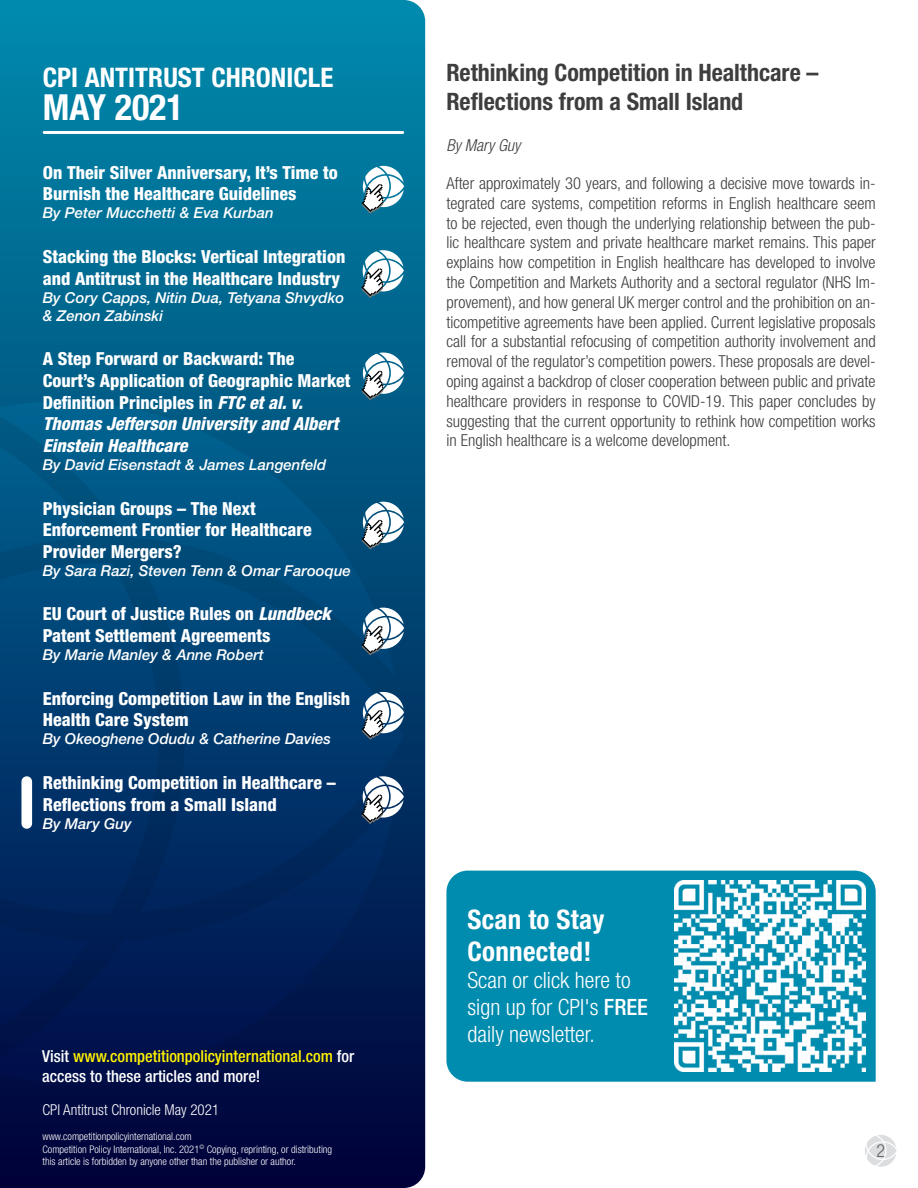
<style>
.page{position:relative;width:918px;height:1188px;background:#fff}
.page>*{position:absolute;margin:0;border:0;box-sizing:border-box;transform-origin:0 0}
.Body_Text{font:700 condensed 36px "Helvetica Neue LT Std";color:#fff}
.Body_Text-2{font:700 condensed 27px/32.4px "Helvetica Neue LT Std";color:#fff}
.t1{font:700 condensed 24px/28.8px "Helvetica Neue LT Std";color:#3e3e3f}
.t2{font:300 condensed 22.5px/27px "Helvetica Neue LT Std";color:#fff}
.t3{font:800 condensed 18px/21.6px "Helvetica Neue LT Std";color:#fff}
.t4{font:300 condensed 18px "Helvetica Neue LT Std";color:#636366}
.t5{font:300 condensed 16.5px/19.8px "Helvetica Neue LT Std";color:#3e3e3f;text-align:justify}
.Body_Text-3{font:500 condensed 16.5px/19.8px "Helvetica Neue LT Std";color:#fff101}
.t6{font:italic 300 condensed 16.5px "Helvetica Neue LT Std";color:#3e3e3f}
.t7{font:italic 500 15px/18px "Helvetica Neue LT Std";color:#fff}
.t8{font:300 condensed 15px "Helvetica Neue LT Std";color:#fff}
.t9{font:300 condensed 10.5px "Helvetica Neue LT Std";color:#fff}
.s1{font-style:italic}
.s2{color:#fff}
.s3{font-weight:500}
</style>
<div class="page">
<div style="left:446px;top:871px;width:430px;height:211px;background:#008cae"></div>
<svg style="left:0;top:0;width:425px;height:1188px;background:#005983"></svg>
<svg style="left:865px;top:1135px;width:32px;height:32px"></svg>
<div style="left:0;top:677px;width:140px;height:118px;background:#003a6e"></div>
<svg style="left:0;top:795px;width:397px;height:287px;background:#001850"></svg>
<svg style="left:0;top:401px;width:395px;height:276px;background:#005583"></svg>
<svg style="left:140px;top:565px;width:264px;height:347px;background:#00376b"></svg>
<svg style="left:0;top:421px;width:95px;height:292px;background:#004d7e"></svg>
<svg style="left:0;top:768px;width:92px;height:289px;background:#002259"></svg>
<img style="left:674px;top:880px;width:192px;height:192px">
<hr style="left:43px;top:131px;width:361px;height:3px;background:#fff;border-radius:2px">
<div style="left:21px;top:776px;width:11px;height:53px;background:#fff;border-radius:5px"></div>
<svg style="left:362px;top:166px;width:42px;height:48px"></svg>
<svg style="left:361px;top:250px;width:43px;height:48px"></svg>
<svg style="left:362px;top:353px;width:42px;height:47px"></svg>
<svg style="left:362px;top:502px;width:42px;height:47px"></svg>
<svg style="left:362px;top:608px;width:42px;height:47px"></svg>
<svg style="left:362px;top:692px;width:42px;height:48px"></svg>
<svg style="left:361px;top:776px;width:43px;height:48px"></svg>
<p class="Body_Text-2" style="left:43px;top:61px;width:292px">CPI ANTITRUST CHRONICLE</p>
<p class="Body_Text" style="left:43px;top:86px;width:143px">MAY 2021</p>
<p class="t3" style="left:43px;top:161px;width:297px">On Their Silver Anniversary, It’s Time to<br>Burnish the Healthcare Guidelines</p>
<p class="t7" style="left:43px;top:204px;width:233px">By Peter Mucchetti &amp; Eva Kurban</p>
<p class="t3" style="left:43px;top:246px;width:304px">Stacking the Blocks: Vertical Integration and Antitrust in the Healthcare Industry</p>
<p class="t7" style="left:43px;top:288px;width:303px">By Cory Capps, Nitin Dua, Tetyana Shvydko &amp; Zenon Zabinski</p>
<p class="t3" style="left:43px;top:348px;width:309px">A Step Forward or Backward: The Court’s Application of Geographic Market Definition Principles in <span class="s1">FTC et al. v.<br>Thomas Jefferson University and Albert Einstein Healthcare</span></p>
<p class="t7" style="left:43px;top:455px;width:285px">By David Eisenstadt &amp; James Langenfeld</p>
<p class="t3" style="left:43px;top:497px;width:271px">Physician Groups – The Next<br>Enforcement Frontier for Healthcare<br>Provider Mergers?</p>
<p class="t7" style="left:43px;top:561px;width:310px">By Sara Razi, Steven Tenn &amp; Omar Farooque</p>
<p class="t3" style="left:43px;top:603px;width:290px">EU Court of Justice Rules on <span class="s1">Lundbeck<br></span>Patent Settlement Agreements</p>
<p class="t7" style="left:43px;top:646px;width:223px">By Marie Manley &amp; Anne Robert</p>
<p class="t3" style="left:43px;top:687px;width:309px">Enforcing Competition Law in the English<br>Health Care System</p>
<p class="t7" style="left:43px;top:730px;width:290px">By Okeoghene Odudu &amp; Catherine Davies</p>
<p class="t3" style="left:43px;top:772px;width:294px">Rethinking Competition in Healthcare –<br>Reflections from a Small Island</p>
<p class="t7" style="left:43px;top:814px;width:90px">By Mary Guy</p>
<p class="Body_Text-3" style="left:42px;top:1046px;width:313px"><span class="s2">Visit</span> www.competitionpolicyinternational.com <span class="s2">for access to these articles and more!</span></p>
<p class="t8" style="left:43px;top:1101px;width:178px">CPI Antitrust Chronicle May 2021</p>
<p class="t9" style="left:43px;top:1130px;width:151px">www.competitionpolicyinternational.com</p>
<p class="t9" style="left:43px;top:1143px;width:291px">Competition Policy International, Inc. 2021<sup>©</sup> Copying, reprinting, or distributing</p>
<p class="t9" style="left:43px;top:1156px;width:255px">this article is forbidden by anyone other than the publisher or author.</p>
<p class="t1" style="left:446px;top:58px;width:374px">Rethinking Competition in Healthcare –<br>Reflections from a Small Island</p>
<p class="t6" style="left:446px;top:136px;width:75px">By Mary Guy</p>
<p class="t5" style="left:446px;top:173px;width:431px">After approximately 30 years, and following a decisive move towards in&shy;tegrated care systems, competition reforms in English healthcare seem to be rejected, even though the underlying relationship between the pub&shy;lic healthcare system and private healthcare market remains. This paper explains how competition in English healthcare has developed to involve the Competition and Markets Authority and a sectoral regulator (NHS Im&shy;provement), and how general UK merger control and the prohibition on an&shy;ticompetitive agreements have been applied. Current legislative proposals call for a substantial refocusing of competition authority involvement and removal of the regulator’s competition powers. These proposals are devel&shy;oping against a backdrop of closer cooperation between public and private healthcare providers in response to COVID-19. This paper concludes by suggesting that the current opportunity to rethink how competition works in English healthcare is a welcome development.</p>
<p class="Body_Text-2" style="left:468px;top:903px;width:138px">Scan to Stay<br>Connected!</p>
<p class="t2" style="left:468px;top:967px;width:182px">Scan or click here to sign up for CPI's <span class="s3">FREE </span>daily newsletter.</p>
<p class="t4" style="left:876px;top:1141px;width:10px">2</p>
</div>
